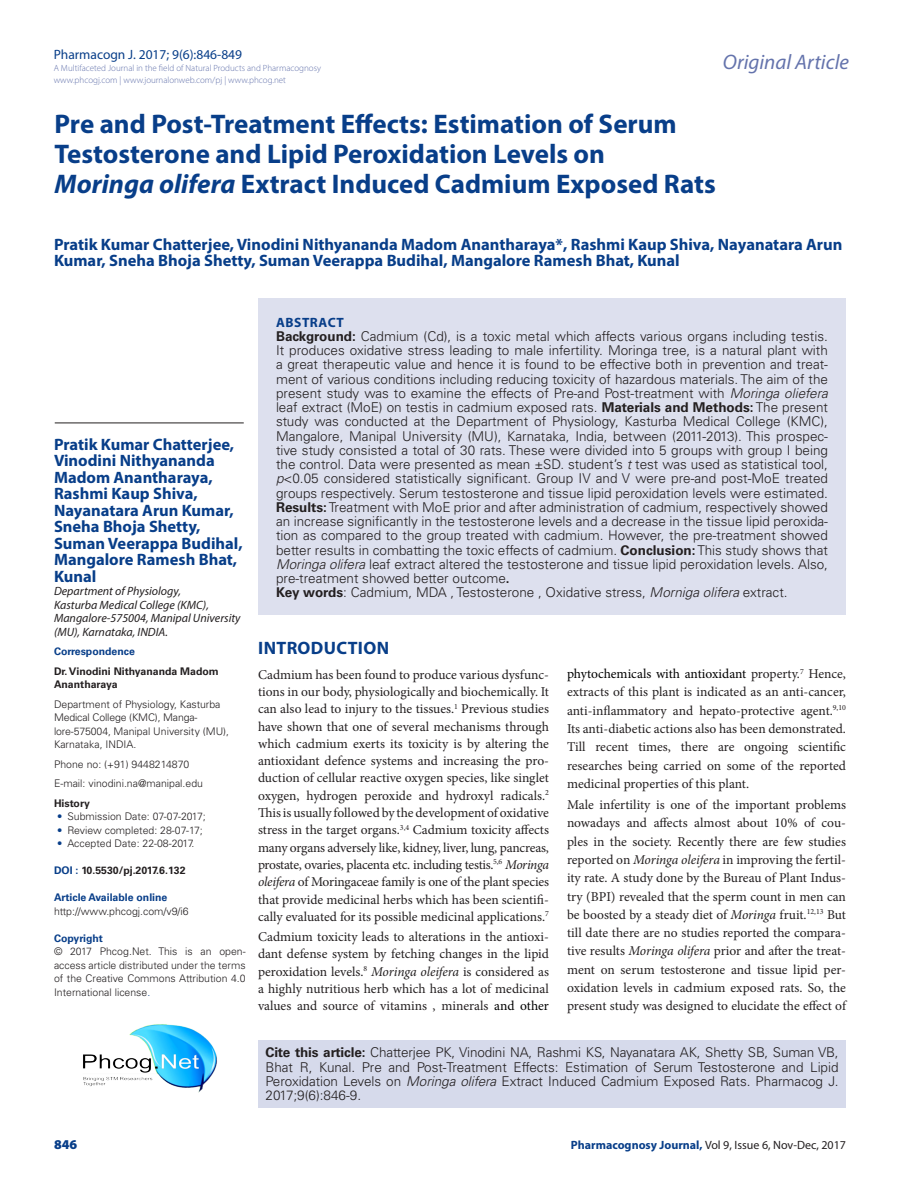
<style>
.page{position:relative;width:918px;height:1188px;background:#fff}
.page>*{position:absolute;margin:0;border:0;box-sizing:border-box;transform-origin:0 0}
.CT{font:700 27px/30px "Myriad Pro";color:#083e89}
.t1{font:italic 21px "Myriad Pro";color:#6473ac}
._1_HD{font:700 18px "Myriad Pro";letter-spacing:.02em;color:#083e89}
.CA{font:700 16.5px/16.5px "Myriad Pro";color:#083e89}
.TXT{font:13.5px/17.2px "Minion Pro";color:#231f20;text-align:justify}
.ABS_TXT{font:300 13.5px/14.2px "Univers LT Std";color:#231f20;text-align:justify}
.t2{font:13.5px "Myriad Pro";color:#083e89}
.ABS_HD{font:700 13.5px "Myriad Pro";letter-spacing:.04em;color:#083e89}
.RRH{font:900 13.5px "Myriad Pro";color:#083e89}
.CA_Aff{font:italic 12px/13.5px "Myriad Pro";color:#231f20}
.RRH-2{font:12px "Myriad Pro";color:#231f20}
.ABS_AU_ADD{font:300 10.5px/13.5px "Univers LT Std";color:#231f20}
.ABS_AU_ADD-2{font:700 10.5px/13.5px "Univers LT Std";color:#231f20}
.ABS_AU_ADD-3{font:700 10.5px "Univers LT Std";color:#083e89}
.ABS_TXT-2{font:700 10.5px "Univers LT Std";color:#083e89}
.t3{font:300 9px/12px "Myriad Pro";color:#6473ac}
.s1{font-style:italic}
.s2{color:#083e89}
.s3{font-weight:700}
.s4{color:#000}
.s5{font-weight:700;color:#083e89}
</style>
<div class="page">
<div style="left:258px;top:299px;width:588px;height:316px;background:#dde0ee"></div>
<hr style="left:55px;top:423px;width:189px;height:1px;background:#231f20">
<div style="left:258px;top:1040px;width:588px;height:68px;background:#d6daeb"></div>
<img style="left:83px;top:1024px;width:134px;height:69px">
<p class="t2" style="left:54px;top:46px;width:190px">Pharmacogn J. 2017; 9(6):846-849</p>
<p class="t3" style="left:54px;top:62px;width:269px">A Multifaceted Journal in the field of Natural Products and Pharmacognosy www.phcogj.com | www.journalonweb.com/pj | www.phcog.net</p>
<h2 class="t1" style="left:723px;top:49px;width:128px">Original Article</h2>
<p class="CT" style="left:55px;top:108px;width:663px">Pre and Post-Treatment Effects: Estimation of Serum<br>Testosterone and Lipid Peroxidation Levels on<br><span class="s1">Moringa olifera</span> Extract Induced Cadmium Exposed Rats</p>
<p class="CA" style="left:54px;top:235px;width:790px">Pratik Kumar Chatterjee, Vinodini Nithyananda Madom Anantharaya*, Rashmi Kaup Shiva, Nayanatara Arun<br>Kumar, Sneha Bhoja Shetty, Suman Veerappa Budihal, Mangalore Ramesh Bhat, Kunal</p>
<p class="CA" style="left:54px;top:436px;width:190px">Pratik Kumar Chatterjee,<br>Vinodini Nithyananda<br>Madom Anantharaya,<br>Rashmi Kaup Shiva,<br>Nayanatara Arun Kumar,<br>Sneha Bhoja Shetty,<br>Suman Veerappa Budihal,<br>Mangalore Ramesh Bhat,<br>Kunal</p>
<p class="CA_Aff" style="left:54px;top:584px;width:188px">Department of Physiology,<br>Kasturba Medical College (KMC),<br>Mangalore-575004, Manipal University (MU), Karnataka, INDIA.</p>
<p class="ABS_TXT-2" style="left:54px;top:646px;width:82px">Correspondence</p>
<p class="ABS_AU_ADD-2" style="left:54px;top:665px;width:166px">Dr. Vinodini Nithyananda Madom<br>Anantharaya</p>
<p class="ABS_AU_ADD" style="left:54px;top:697px;width:177px">Department of Physiology, Kasturba<br>Medical College (KMC), Manga&shy;lore-575004, Manipal University (MU),<br>Karnataka, INDIA.</p>
<p class="ABS_AU_ADD" style="left:54px;top:757px;width:137px">Phone no: (+91) 9448214870</p>
<p class="ABS_AU_ADD" style="left:54px;top:777px;width:151px">E-mail: vinodini.na@manipal.edu</p>
<p class="ABS_AU_ADD-2" style="left:54px;top:797px;width:37px">History</p>
<p class="ABS_AU_ADD" style="left:57px;top:810px;width:150px"><span class="s2">•</span> Submission Date: 07-07-2017;</p>
<p class="ABS_AU_ADD" style="left:57px;top:823px;width:147px"><span class="s2">•</span> Review completed: 28-07-17;</p>
<p class="ABS_AU_ADD" style="left:57px;top:837px;width:139px"><span class="s2">•</span> Accepted Date: 22-08-2017.</p>
<p class="ABS_AU_ADD-2" style="left:54px;top:864px;width:133px"><span class="s2">DOI :</span> 10.5530/pj.2017.6.132</p>
<p class="ABS_AU_ADD-3" style="left:54px;top:892px;width:115px">Article Available online</p>
<p class="ABS_AU_ADD" style="left:54px;top:904px;width:136px">http://www.phcogj.com/v9/i6</p>
<p class="ABS_AU_ADD-3" style="left:54px;top:932px;width:50px">Copyright</p>
<p class="ABS_AU_ADD" style="left:54px;top:945px;width:193px;text-align:justify">© 2017 Phcog.Net. This is an open&shy;access article distributed under the terms of the Creative Commons Attribution 4.0<br>International license<span class="s2">.</span></p>
<p class="ABS_HD" style="left:276px;top:313px;width:69px">ABSTRACT</p>
<p class="ABS_TXT" style="left:276px;top:329px;width:554px"><span class="s3">Background:</span> Cadmium (Cd), is a toxic metal which affects various organs including testis.<br>It produces oxidative stress leading to male infertility. Moringa tree, is a natural plant with a great therapeutic value and hence it is found to be effective both in prevention and treat&shy;ment of various conditions including reducing toxicity of hazardous materials. The aim of the present study was to examine the effects of Pre-and Post-treatment with <span class="s1">Moringa oliefera </span>leaf extract (MoE) on testis in cadmium exposed rats. <span class="s3">Materials and Methods:</span> The present study was conducted at the Department of Physiology, Kasturba Medical College (KMC), Mangalore, Manipal University (MU), Karnataka, India, between (2011-2013). This prospec&shy;tive study consisted a total of 30 rats. These were divided into 5 groups with group I being the control. Data were presented as mean ±SD. student’s <span class="s1">t</span> test was used as statistical tool, <span class="s1">p</span>&lt;0.05 considered statistically significant. Group IV and V were pre-and post-MoE treated groups respectively. Serum testosterone and tissue lipid peroxidation levels were estimated.<br><span class="s3">Results:</span> Treatment with MoE prior and after administration of cadmium, respectively showed an increase significantly in the testosterone levels and a decrease in the tissue lipid peroxida&shy;tion as compared to the group treated with cadmium. However, the pre-treatment showed better results in combatting the toxic effects of cadmium. <span class="s3">Conclusion:</span> This study shows that <span class="s1">Moringa olifera</span> leaf extract altered the testosterone and tissue lipid peroxidation levels. Also, pre-treatment showed better outcome<span class="s3">.</span></p>
<p class="ABS_TXT" style="left:276px;top:586px;width:513px"><span class="s3">Key words</span>: Cadmium, MDA , Testosterone , Oxidative stress, <span class="s1">Morniga olifera</span> extract.</p>
<p class="_1_HD" style="left:258px;top:636px;width:132px">INTRODUCTION</p>
<p class="TXT" style="left:258px;top:666px;width:293px">Cadmium has been found to produce various dysfunc&shy;tions in our body, physiologically and biochemically. It can also lead to injury to the tissues.<sup>1</sup> Previous studies have shown that one of several mechanisms through which cadmium exerts its toxicity is by altering the antioxidant defence systems and increasing the pro&shy;duction of cellular reactive oxygen species, like singlet oxygen, hydrogen peroxide and hydroxyl radicals.<sup>2<br></sup>This is usually followed by the development of oxidative stress in the target organs.<sup>3,4</sup> Cadmium toxicity affects many organs adversely like, kidney, liver, lung, pancreas, prostate, ovaries, placenta etc. including testis.<sup>5,6</sup> <span class="s1">Moringa oleifera</span> of Moringaceae family is one of the plant species that provide medicinal herbs which has been scientifi&shy;cally evaluated for its possible medicinal applications.<sup>7</sup></p>
<p class="TXT" style="left:258px;top:928px;width:293px">Cadmium toxicity leads to alterations in the antioxi&shy;dant defense system by fetching changes in the lipid peroxidation levels.<sup>8</sup> <span class="s1">Moringa oleifera</span> is considered as a highly nutritious herb which has a lot of medicinal values and source of vitamins , minerals <span class="s4">and other</span></p>
<p class="TXT" style="left:567px;top:665px;width:281px;line-height:18.3px"><span class="s4">phytochemicals with antioxidant</span> property.<sup>7</sup> Hence, extracts of this plant is indicated as an anti-cancer, anti-inflammatory and hepato-protective agent.<sup>9,10<br></sup>Its anti-diabetic actions also has been demonstrated.<br>Till recent times, there are ongoing scientific researches being carried on some of the reported medicinal properties of this plant.</p>
<p class="TXT" style="left:567px;top:796px;width:281px;line-height:18.3px">Male infertility is one of the important problems nowadays and affects almost about 10% of cou&shy;ples in the society. Recently there are few studies reported on <span class="s1">Moringa oleifera</span> in improving the fertil&shy;ity rate. A study done by the Bureau of Plant Indus&shy;try (BPI) revealed that the sperm count in men can be boosted by a steady diet of <span class="s1">Moringa</span> fruit.<sup>12,13</sup> But till date there are no studies reported the compara&shy;tive results <span class="s1">Moringa olifera</span> prior and after the treat&shy;ment on serum testosterone and tissue lipid per&shy;oxidation levels in cadmium exposed rats. So, the present study was designed to elucidate the effect of</p>
<p class="ABS_TXT" style="left:266px;top:1045px;width:575px"><span class="s3">Cite this article:</span> Chatterjee PK, Vinodini NA, Rashmi KS, Nayanatara AK, Shetty SB, Suman VB, Bhat R, Kunal. Pre and Post-Treatment Effects: Estimation of Serum Testosterone and Lipid Peroxidation Levels on <span class="s1">Moringa olifera</span> Extract Induced Cadmium Exposed Rats. Pharmacog J.<br>2017;9(6):846-9.</p>
<p class="RRH" style="left:54px;top:1136px;width:25px">846</p>
<p class="RRH-2" style="left:571px;top:1138px;width:277px"><span class="s5">Pharmacognosy Journal,</span> Vol 9, Issue 6, Nov-Dec, 2017</p>
</div>
